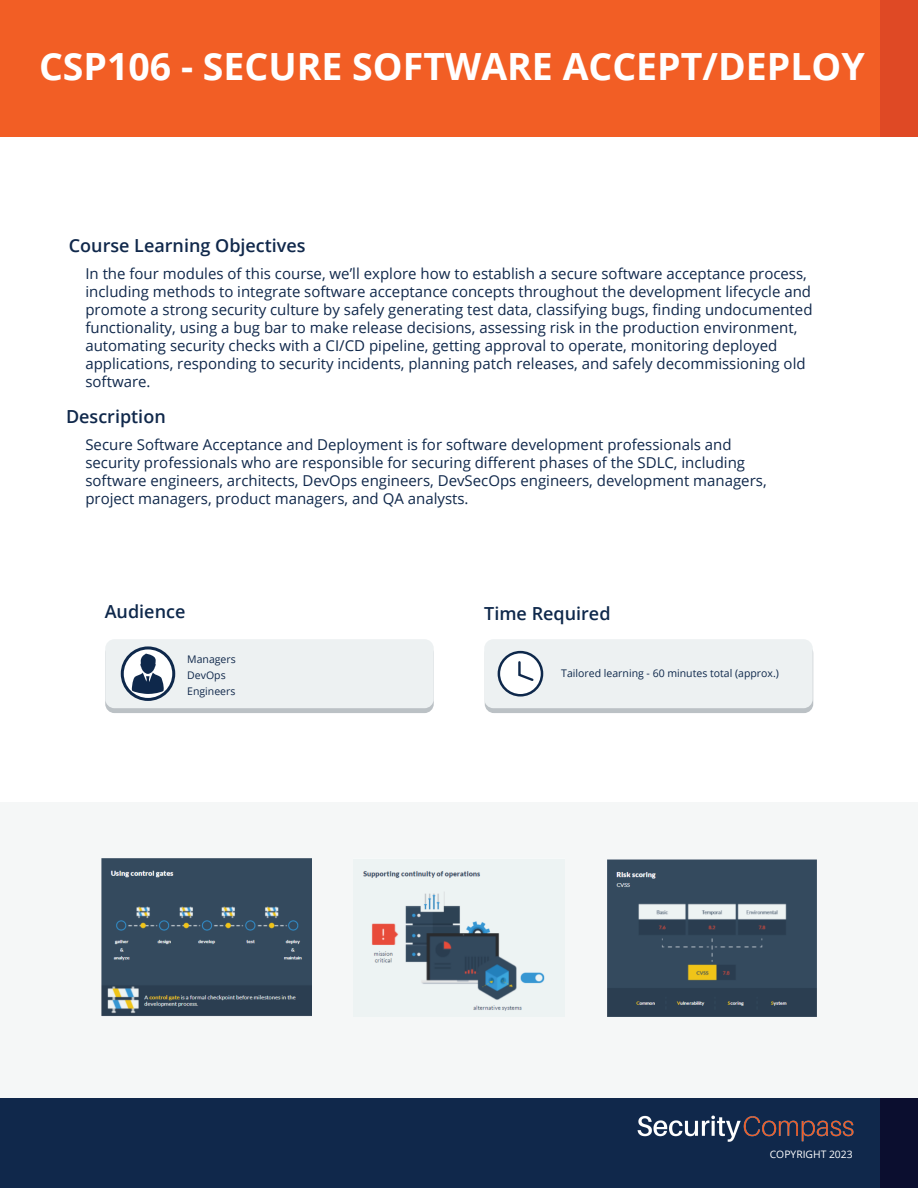
<style>
.page{position:relative;width:918px;height:1188px;background:#fff}
.page>*{position:absolute;margin:0;border:0;box-sizing:border-box;transform-origin:0 0}
.t1{font:700 37.5px "Open Sans";color:#fff}
.t2{font:600 18px "Open Sans";color:#10284b}
.t3{font:600 18px "Open Sans";color:#0e284b}
.t4{font:15px/18px "Open Sans";color:#10284b}
.t5{font:10.5px "Open Sans";color:#0e284b}
.t6{font:10.5px/16.2px "Open Sans";color:#10284b}
.t7{font:10.35px "Open Sans";color:#fff}
</style>
<div class="page">
<div style="left:0;top:802px;width:918px;height:299px;background:#f5f7f7"></div>
<div style="left:0;top:1099px;width:918px;height:89px;background:#10284b"></div>
<div style="left:881px;top:1099px;width:37px;height:89px;background:#0b0e2f"></div>
<img style="left:637px;top:1115px;width:217px;height:27px">
<div style="left:485px;top:644px;width:328px;height:69px;background:#bbc1c5;border-radius:9px"></div>
<div style="left:105px;top:644px;width:329px;height:69px;background:#bbc1c5;border-radius:9px"></div>
<div style="left:105px;top:639px;width:329px;height:69px;background:#edf1f2;border-radius:9px"></div>
<div style="left:484px;top:639px;width:329px;height:69px;background:#edf1f2;border-radius:9px"></div>
<div style="left:499px;top:652px;width:43px;height:43px;background:#fff;border-radius:50%"></div>
<div style="left:498px;top:651px;width:45px;height:46px;border:3px solid #0e284b;border-radius:50%"></div>
<svg style="left:518px;top:661px;width:16px;height:20px"></svg>
<svg style="left:122px;top:648px;width:52px;height:51px"></svg>
<div style="left:121px;top:646px;width:54px;height:55px;border:3px solid #0e284b;border-radius:50%"></div>
<svg style="left:132px;top:653px;width:32px;height:41px"></svg>
<img style="left:102px;top:858px;width:209px;height:158px">
<img style="left:608px;top:860px;width:208px;height:157px">
<img style="left:363px;top:871px;width:182px;height:140px">
<div style="left:0;top:0;width:918px;height:136px;background:#f25e25"></div>
<div style="left:880px;top:0;width:38px;height:136px;background:#df4925"></div>
<h1 class="t1" style="left:39px;top:39px;width:827px">CSP106 - SECURE SOFTWARE ACCEPT/DEPLOY</h1>
<p class="t2" style="left:69px;top:233px;width:238px">Course Learning Objectives</p>
<p class="t4" style="left:85px;top:264px;width:729px">In the four modules of this course, we’ll explore how to establish a secure software acceptance process, including methods to integrate software acceptance concepts throughout the development lifecycle and promote a strong security culture by safely generating test data, classifying bugs, finding undocumented functionality, using a bug bar to make release decisions, assessing risk in the production environment, automating security checks with a CI/CD pipeline, getting approval to operate, monitoring deployed applications, responding to security incidents, planning patch releases, and safely decommissioning old software.</p>
<p class="t2" style="left:66px;top:404px;width:101px">Description</p>
<p class="t4" style="left:85px;top:435px;width:683px">Secure Software Acceptance and Deployment is for software development professionals and security professionals who are responsible for securing different phases of the SDLC, including software engineers, architects, DevOps engineers, DevSecOps engineers, development managers, project managers, product managers, and QA analysts.</p>
<p class="t3" style="left:105px;top:600px;width:82px">Audience</p>
<p class="t3" style="left:484px;top:601px;width:128px">Time Required</p>
<p class="t6" style="left:187px;top:651px;width:50px">Managers<br>DevOps<br>Engineers</p>
<p class="t5" style="left:561px;top:666px;width:219px">Tailored learning - 60 minutes total (approx.)</p>
<p class="t7" style="left:770px;top:1147px;width:84px">COPYRIGHT 2023</p>
</div>
